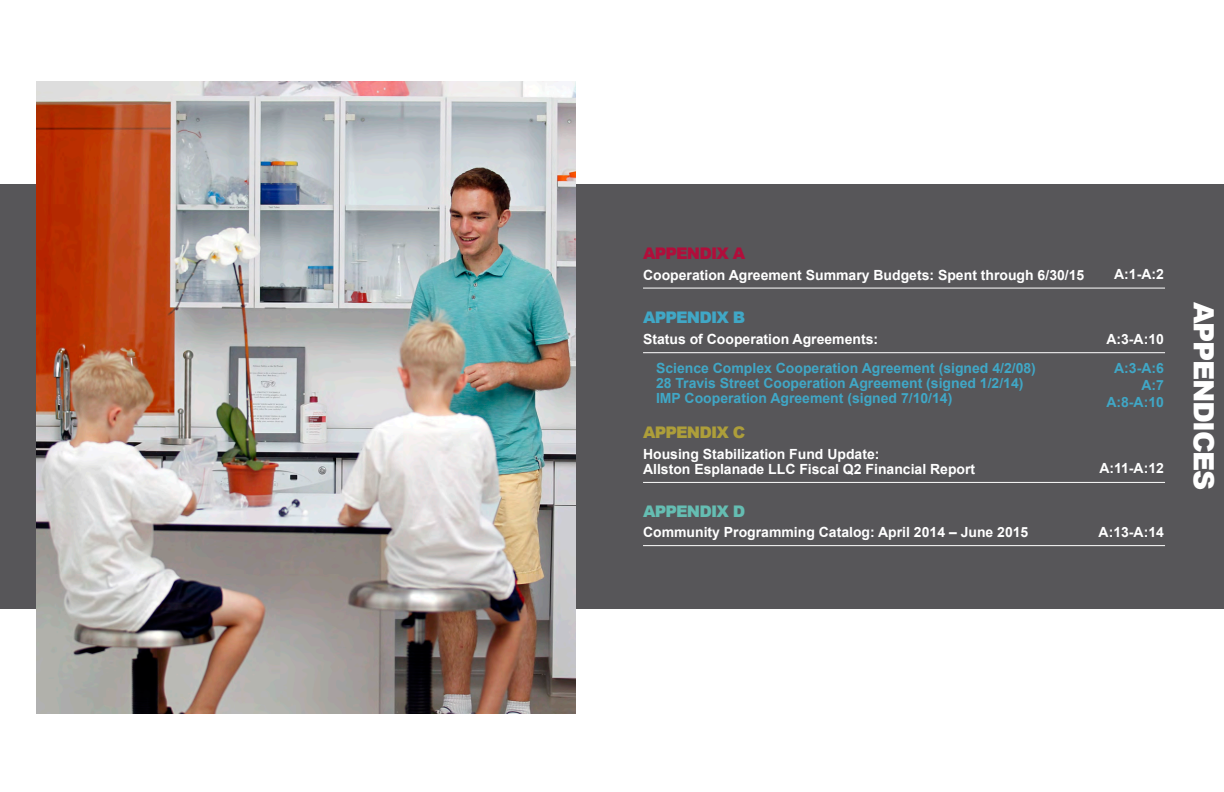
<style>
.page{position:relative;width:1224px;height:792px;background:#fff}
.page>*{position:absolute;margin:0;border:0;box-sizing:border-box;transform-origin:0 0}
.t1{font:900 28px "Arial";letter-spacing:-.05em;color:#fff}
.t2{font:900 16px "Arial";letter-spacing:-.05em;color:#b10e3b}
.t3{font:900 16px "Arial";letter-spacing:-.05em;color:#40a7c6}
.t4{font:900 16px "Arial";letter-spacing:-.05em;color:#ad9e3a}
.t5{font:900 16px "Arial";letter-spacing:-.05em;color:#65bdb2}
.t6{font:700 14px/15px "Arial";color:#fff}
.t7{font:700 14px "Arial";color:#40a7c6}
</style>
<div class="page">
<div style="left:0;top:184px;width:1224px;height:425px;background:#575659"></div>
<hr style="left:643px;top:288px;width:522px;height:1px;background:#fff">
<hr style="left:643px;top:352px;width:522px;height:1px;background:#fff">
<hr style="left:643px;top:482px;width:522px;height:1px;background:#fff">
<hr style="left:643px;top:545px;width:522px;height:1px;background:#fff">
<img style="left:36px;top:82px;width:539px;height:632px">
<p class="t2" style="left:643px;top:242px;width:104px">APPENDIX A</p>
<p class="t6" style="left:643px;top:268px;width:443px">Cooperation Agreement Summary Budgets: Spent through 6/30/15</p>
<p class="t3" style="left:643px;top:306px;width:104px">APPENDIX B</p>
<p class="t6" style="left:643px;top:332px;width:237px">Status of Cooperation Agreements:</p>
<p class="t7" style="left:656px;top:359px;width:381px">Science Complex Cooperation Agreement (signed 4/2/08)</p>
<p class="t7" style="left:656px;top:374px;width:369px">28 Travis Street Cooperation Agreement (signed 1/2/14)</p>
<p class="t7" style="left:656px;top:389px;width:298px">IMP Cooperation Agreement (signed 7/10/14)</p>
<p class="t4" style="left:643px;top:421px;width:104px">APPENDIX C</p>
<p class="t6" style="left:643px;top:447px;width:334px">Housing Stabilization Fund Update:<br>Allston Esplanade LLC Fiscal Q2 Financial Report</p>
<p class="t5" style="left:643px;top:499px;width:104px">APPENDIX D</p>
<p class="t6" style="left:643px;top:525px;width:387px">Community Programming Catalog: April 2014 – June 2015</p>
<p class="t6" style="left:1114px;top:267px;width:51px">A:1-A:2</p>
<p class="t6" style="left:1106px;top:332px;width:59px">A:3-A:10</p>
<p class="t7" style="left:1114px;top:359px;width:51px">A:3-A:6</p>
<p class="t7" style="left:1141px;top:376px;width:24px">A:7</p>
<p class="t7" style="left:1106px;top:393px;width:59px">A:8-A:10</p>
<p class="t6" style="left:1099px;top:461px;width:66px">A:11-A:12</p>
<p class="t6" style="left:1099px;top:525px;width:67px">A:13-A:14</p>
<p class="t1" style="left:1224px;top:302px;width:190px;rotate:90deg">APPENDICES</p>
</div>
